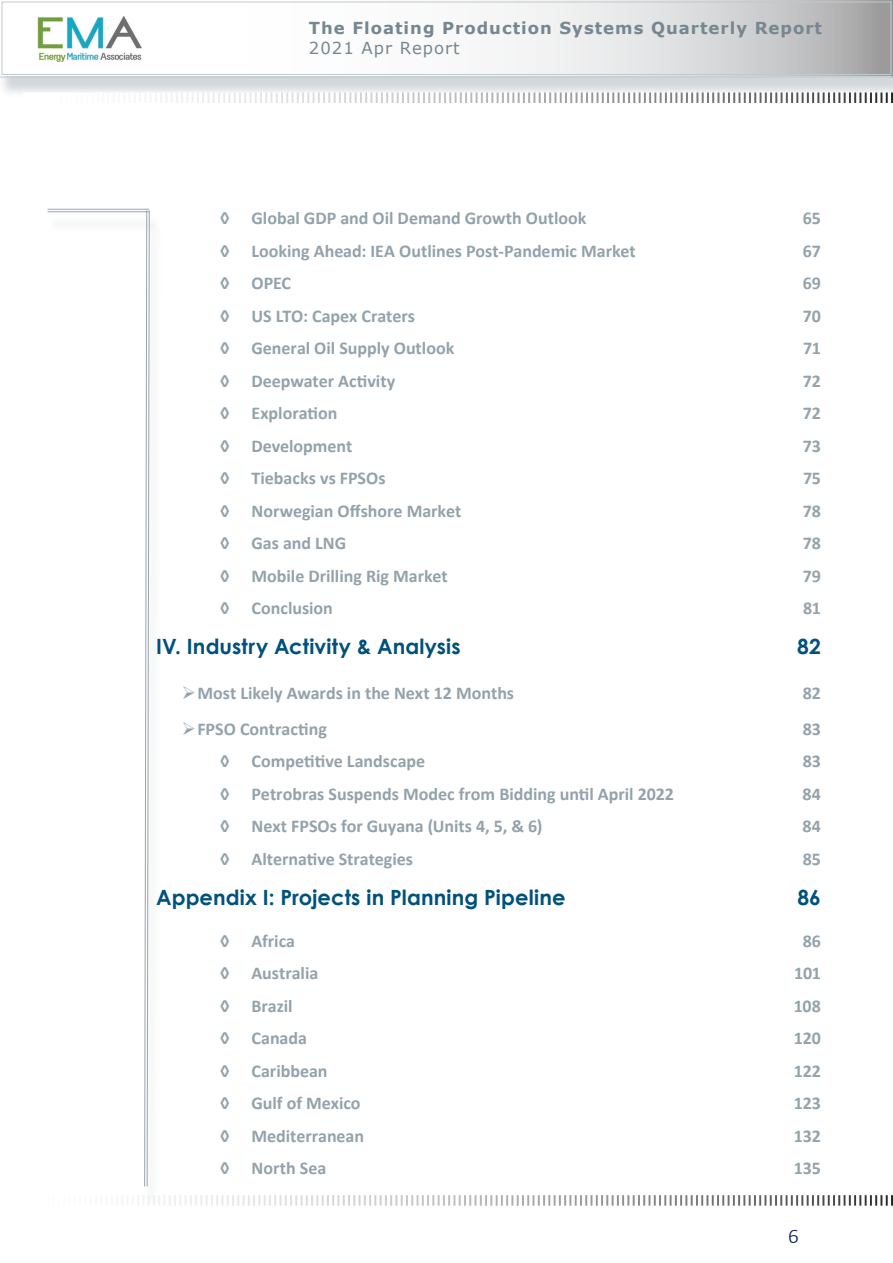
<style>
.page{position:relative;width:893px;height:1263px;background:#fff}
.page>*{position:absolute;margin:0;border:0;box-sizing:border-box;transform-origin:0 0}
.t1{font:700 21px "Century Gothic";letter-spacing:.005em;color:#00517c}
.t2{font:300 21px "Calibri";color:#0a1953}
.t3{font:700 18px "Calibri";color:#93a2ab}
.t4{font:700 16.5px "Verdana";letter-spacing:.06em;color:#768791}
.t5{font:16.5px "Verdana";letter-spacing:.06em;color:#768791}
</style>
<div class="page">
<svg style="left:138px;top:1195px;width:755px;height:11px"></svg>
<div style="left:0;top:5px;width:893px;height:94px;background:#768791;opacity:.75"></div>
<svg style="left:0;top:0;width:892px;height:77px"></svg>
<hr style="left:890px;top:5px;width:3px;height:94px;background:#768791;opacity:.75">
<svg style="left:892px;top:0;width:1px;height:77px"></svg>
<svg style="left:23px;top:92px;width:870px;height:11px"></svg>
<img style="left:38px;top:17px;width:105px;height:44px">
<div style="left:142px;top:217px;width:21px;height:990px;background:#fafbfb"></div>
<svg style="left:144px;top:210px;width:6px;height:977px"></svg>
<div style="left:46px;top:214px;width:116px;height:20px;background:#fafbfb"></div>
<hr style="left:48px;top:209px;width:101px;height:1px;background:#768791">
<hr style="left:48px;top:211px;width:101px;height:1px;background:#768791">
<p class="t4" style="left:309px;top:16px;width:515px">The Floating Production Systems Quarterly Report</p>
<p class="t5" style="left:309px;top:36px;width:152px">2021 Apr Report</p>
<p class="t3" style="left:220px;top:205px;width:368px">◊ Global GDP and Oil Demand Growth Outlook</p>
<p class="t3" style="left:803px;top:205px;width:20px">65</p>
<p class="t3" style="left:220px;top:238px;width:417px">◊ Looking Ahead: IEA Outlines Post-Pandemic Market</p>
<p class="t3" style="left:803px;top:238px;width:19px">67</p>
<p class="t3" style="left:220px;top:270px;width:73px">◊ OPEC</p>
<p class="t3" style="left:803px;top:270px;width:20px">69</p>
<p class="t3" style="left:220px;top:303px;width:197px">◊ US LTO: Capex Craters</p>
<p class="t3" style="left:803px;top:303px;width:20px">70</p>
<p class="t3" style="left:220px;top:335px;width:236px">◊ General Oil Supply Outlook</p>
<p class="t3" style="left:803px;top:335px;width:19px">71</p>
<p class="t3" style="left:220px;top:368px;width:177px">◊ Deepwater Activity</p>
<p class="t3" style="left:803px;top:368px;width:20px">72</p>
<p class="t3" style="left:220px;top:400px;width:119px">◊ Exploration</p>
<p class="t3" style="left:803px;top:400px;width:20px">72</p>
<p class="t3" style="left:220px;top:433px;width:134px">◊ Development</p>
<p class="t3" style="left:803px;top:433px;width:20px">73</p>
<p class="t3" style="left:220px;top:465px;width:167px">◊ Tiebacks vs FPSOs</p>
<p class="t3" style="left:803px;top:465px;width:19px">75</p>
<p class="t3" style="left:220px;top:498px;width:243px">◊ Norwegian Offshore Market</p>
<p class="t3" style="left:803px;top:498px;width:20px">78</p>
<p class="t3" style="left:220px;top:530px;width:128px">◊ Gas and LNG</p>
<p class="t3" style="left:803px;top:530px;width:20px">78</p>
<p class="t3" style="left:220px;top:563px;width:229px">◊ Mobile Drilling Rig Market</p>
<p class="t3" style="left:803px;top:563px;width:20px">79</p>
<p class="t3" style="left:220px;top:595px;width:114px">◊ Conclusion</p>
<p class="t3" style="left:803px;top:595px;width:19px">81</p>
<p class="t1" style="left:156px;top:630px;width:306px">IV. Industry Activity &amp; Analysis</p>
<p class="t1" style="left:797px;top:630px;width:25px">82</p>
<p class="t3" style="left:198px;top:680px;width:318px">Most Likely Awards in the Next 12 Months</p>
<p class="t3" style="left:803px;top:680px;width:20px">82</p>
<p class="t3" style="left:198px;top:716px;width:131px">FPSO Contracting</p>
<p class="t3" style="left:803px;top:716px;width:20px">83</p>
<p class="t3" style="left:220px;top:748px;width:207px">◊ Competitive Landscape</p>
<p class="t3" style="left:803px;top:748px;width:20px">83</p>
<p class="t3" style="left:220px;top:781px;width:455px">◊ Petrobras Suspends Modec from Bidding until April 2022</p>
<p class="t3" style="left:802px;top:781px;width:20px">84</p>
<p class="t3" style="left:220px;top:813px;width:324px">◊ Next FPSOs for Guyana (Units 4, 5, &amp; 6)</p>
<p class="t3" style="left:802px;top:813px;width:20px">84</p>
<p class="t3" style="left:220px;top:846px;width:194px">◊ Alternative Strategies</p>
<p class="t3" style="left:803px;top:846px;width:20px">85</p>
<p class="t1" style="left:156px;top:881px;width:411px">Appendix I: Projects in Planning Pipeline</p>
<p class="t1" style="left:797px;top:881px;width:25px">86</p>
<p class="t3" style="left:220px;top:928px;width:77px">◊ Africa</p>
<p class="t3" style="left:803px;top:928px;width:20px">86</p>
<p class="t3" style="left:220px;top:960px;width:100px">◊ Australia</p>
<p class="t3" style="left:794px;top:960px;width:28px">101</p>
<p class="t3" style="left:220px;top:993px;width:74px">◊ Brazil</p>
<p class="t3" style="left:794px;top:993px;width:29px">108</p>
<p class="t3" style="left:220px;top:1025px;width:88px">◊ Canada</p>
<p class="t3" style="left:794px;top:1025px;width:29px">120</p>
<p class="t3" style="left:220px;top:1058px;width:109px">◊ Caribbean</p>
<p class="t3" style="left:794px;top:1058px;width:29px">122</p>
<p class="t3" style="left:220px;top:1090px;width:142px">◊ Gulf of Mexico</p>
<p class="t3" style="left:794px;top:1090px;width:29px">123</p>
<p class="t3" style="left:220px;top:1123px;width:146px">◊ Mediterranean</p>
<p class="t3" style="left:794px;top:1123px;width:29px">132</p>
<p class="t3" style="left:220px;top:1155px;width:108px">◊ North Sea</p>
<p class="t3" style="left:794px;top:1155px;width:29px">135</p>
<p class="t2" style="left:788px;top:1223px;width:12px">6</p>
</div>
